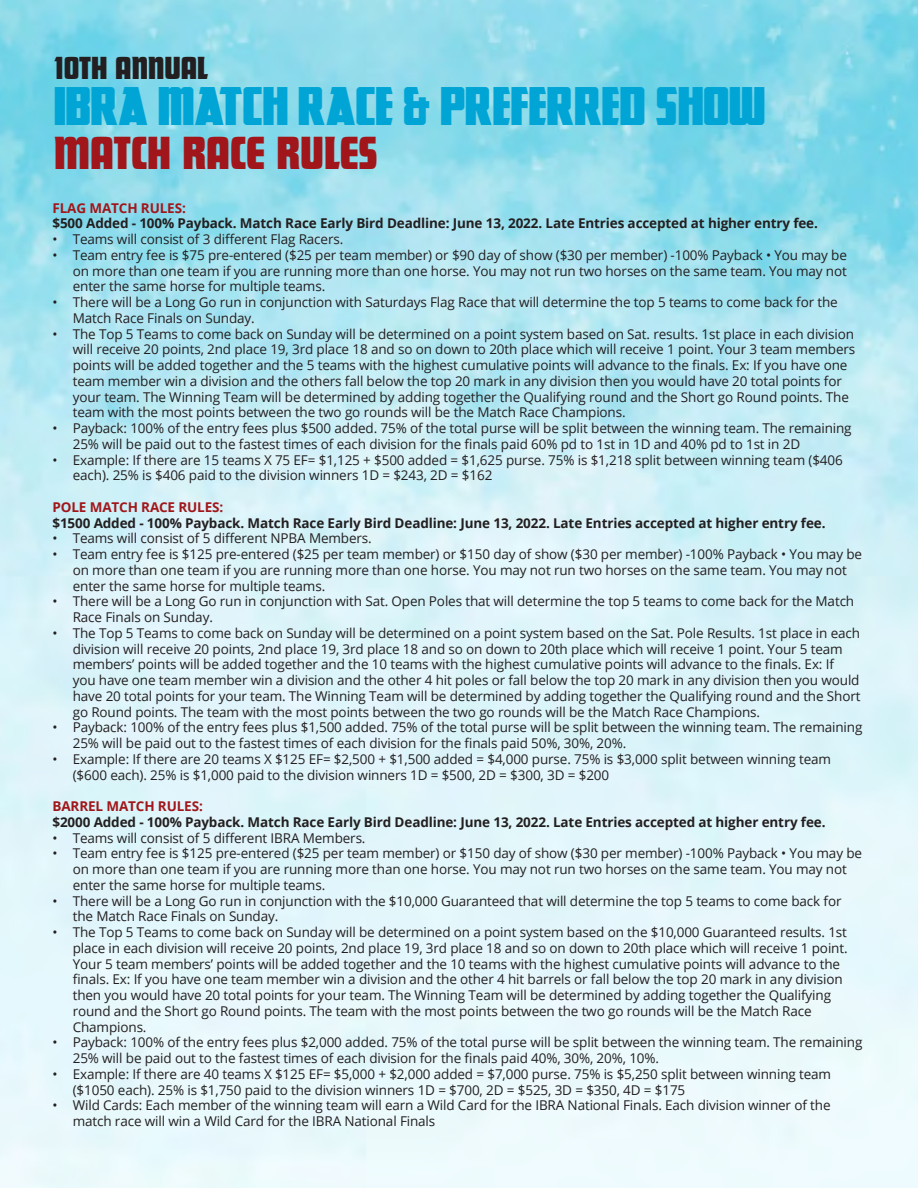
<style>
.page{position:relative;width:918px;height:1188px;background:#fff}
.page>*{position:absolute;margin:0;border:0;box-sizing:border-box;transform-origin:0 0}
.t1{font:48px "Futura Dis D";color:#a1161a}
.t2{font:45px "Great Lakes NF";color:#00a5d5}
.t3{font:33px "Futura Dis D";color:#231f20}
.t4{font:13.5px/15.8px "Open Sans";letter-spacing:-.01em;color:#231f20}
.t5{font:700 13.5px "Open Sans";letter-spacing:-.01em;color:#231f20}
.t6{font:700 13.5px "Open Sans";letter-spacing:-.01em;color:#a1161a}
</style>
<div class="page">
<img style="left:0;top:0;width:918px;height:1188px">
<p class="t3" style="left:54px;top:45px;width:155px">10TH ANNUAL</p>
<p class="t2" style="left:54px;top:74px;width:713px">IBRA MATCH RACE &amp; PREFERRED SHOW</p>
<p class="t1" style="left:54px;top:119px;width:325px">MATCH RACE RULES</p>
<p class="t6" style="left:52px;top:198px;width:135px">FLAG MATCH RULES:</p>
<p class="t5" style="left:52px;top:214px;width:767px">$500 Added - 100% Payback. Match Race Early Bird Deadline: June 13, 2022. Late Entries accepted at higher entry fee.</p>
<p class="t4" style="left:52px;top:231px;width:292px">• Teams will consist of 3 different Flag Racers.</p>
<p class="t4" style="left:73px;top:247px;width:776px;text-align:justify;text-indent:-20px">• Team entry fee is $75 pre-entered ($25 per team member) or $90 day of show ($30 per member) -100% Payback • You may be on more than one team if you are running more than one horse. You may not run two horses on the same team. You may not enter the same horse for multiple teams.</p>
<p class="t4" style="left:73px;top:294px;width:767px;text-indent:-20px">• There will be a Long Go run in conjunction with Saturdays Flag Race that will determine the top 5 teams to come back for the<br>Match Race Finals on Sunday.</p>
<p class="t4" style="left:73px;top:325px;width:784px;text-indent:-20px">• The Top 5 Teams to come back on Sunday will be determined on a point system based on Sat. results. 1st place in each division will receive 20 points, 2nd place 19, 3rd place 18 and so on down to 20th place which will receive 1 point. Your 3 team members points will be added together and the 5 teams with the highest cumulative points will advance to the finals. Ex: If you have one team member win a division and the others fall below the top 20 mark in any division then you would have 20 total points for your team. The Winning Team will be determined by adding together the Qualifying round and the Short go Round points. The team with the most points between the two go rounds will be the Match Race Champions.</p>
<p class="t4" style="left:73px;top:420px;width:780px;text-indent:-20px">• Payback: 100% of the entry fees plus $500 added. 75% of the total purse will be split between the winning team. The remaining<br>25% will be paid out to the fastest times of each division for the finals paid 60% pd to 1st in 1D and 40% pd to 1st in 2D</p>
<p class="t4" style="left:73px;top:451px;width:772px;text-indent:-20px">• Example: If there are 15 teams X 75 EF= $1,125 + $500 added = $1,625 purse. 75% is $1,218 split between winning team ($406 each). 25% is $406 paid to the division winners 1D = $243, 2D = $162</p>
<p class="t6" style="left:52px;top:497px;width:172px">POLE MATCH RACE RULES:</p>
<p class="t5" style="left:52px;top:513px;width:775px">$1500 Added - 100% Payback. Match Race Early Bird Deadline: June 13, 2022. Late Entries accepted at higher entry fee.</p>
<p class="t4" style="left:52px;top:530px;width:321px">• Teams will consist of 5 different NPBA Members.</p>
<p class="t4" style="left:73px;top:546px;width:791px;text-indent:-20px">• Team entry fee is $125 pre-entered ($25 per team member) or $150 day of show ($30 per member) -100% Payback • You may be on more than one team if you are running more than one horse. You may not run two horses on the same team. You may not enter the same horse for multiple teams.</p>
<p class="t4" style="left:73px;top:593px;width:783px;text-indent:-20px">• There will be a Long Go run in conjunction with Sat. Open Poles that will determine the top 5 teams to come back for the Match<br>Race Finals on Sunday.</p>
<p class="t4" style="left:73px;top:625px;width:789px;text-indent:-20px">• The Top 5 Teams to come back on Sunday will be determined on a point system based on the Sat. Pole Results. 1st place in each division will receive 20 points, 2nd place 19, 3rd place 18 and so on down to 20th place which will receive 1 point. Your 5 team members’ points will be added together and the 10 teams with the highest cumulative points will advance to the finals. Ex: If<br>you have one team member win a division and the other 4 hit poles or fall below the top 20 mark in any division then you would have 20 total points for your team. The Winning Team will be determined by adding together the Qualifying round and the Short go Round points. The team with the most points between the two go rounds will be the Match Race Champions.</p>
<p class="t4" style="left:73px;top:719px;width:791px;text-indent:-20px">• Payback: 100% of the entry fees plus $1,500 added. 75% of the total purse will be split between the winning team. The remaining<br>25% will be paid out to the fastest times of each division for the finals paid 50%, 30%, 20%.</p>
<p class="t4" style="left:73px;top:751px;width:760px;text-indent:-20px">• Example: If there are 20 teams X $125 EF= $2,500 + $1,500 added = $4,000 purse. 75% is $3,000 split between winning team ($600 each). 25% is $1,000 paid to the division winners 1D = $500, 2D = $300, 3D = $200</p>
<p class="t6" style="left:52px;top:797px;width:152px">BARREL MATCH RULES:</p>
<p class="t5" style="left:52px;top:812px;width:775px">$2000 Added - 100% Payback. Match Race Early Bird Deadline: June 13, 2022. Late Entries accepted at higher entry fee.</p>
<p class="t4" style="left:52px;top:829px;width:315px">• Teams will consist of 5 different IBRA Members.</p>
<p class="t4" style="left:73px;top:845px;width:791px;text-indent:-20px">• Team entry fee is $125 pre-entered ($25 per team member) or $150 day of show ($30 per member) -100% Payback • You may be on more than one team if you are running more than one horse. You may not run two horses on the same team. You may not enter the same horse for multiple teams.</p>
<p class="t4" style="left:73px;top:892px;width:770px;text-indent:-20px">• There will be a Long Go run in conjunction with the $10,000 Guaranteed that will determine the top 5 teams to come back for the Match Race Finals on Sunday.</p>
<p class="t4" style="left:73px;top:924px;width:776px;text-indent:-20px">• The Top 5 Teams to come back on Sunday will be determined on a point system based on the $10,000 Guaranteed results. 1st place in each division will receive 20 points, 2nd place 19, 3rd place 18 and so on down to 20th place which will receive 1 point.<br>Your 5 team members’ points will be added together and the 10 teams with the highest cumulative points will advance to the finals. Ex: If you have one team member win a division and the other 4 hit barrels or fall below the top 20 mark in any division then you would have 20 total points for your team. The Winning Team will be determined by adding together the Qualifying round and the Short go Round points. The team with the most points between the two go rounds will be the Match Race Champions.</p>
<p class="t4" style="left:73px;top:1034px;width:791px;text-indent:-20px">• Payback: 100% of the entry fees plus $2,000 added. 75% of the total purse will be split between the winning team. The remaining<br>25% will be paid out to the fastest times of each division for the finals paid 40%, 30%, 20%, 10%.</p>
<p class="t4" style="left:73px;top:1066px;width:760px;text-indent:-20px">• Example: If there are 40 teams X $125 EF= $5,000 + $2,000 added = $7,000 purse. 75% is $5,250 split between winning team ($1050 each). 25% is $1,750 paid to the division winners 1D = $700, 2D = $525, 3D = $350, 4D = $175</p>
<p class="t4" style="left:73px;top:1097px;width:759px;text-indent:-20px">• Wild Cards: Each member of the winning team will earn a Wild Card for the IBRA National Finals. Each division winner of the match race will win a Wild Card for the IBRA National Finals</p>
</div>
